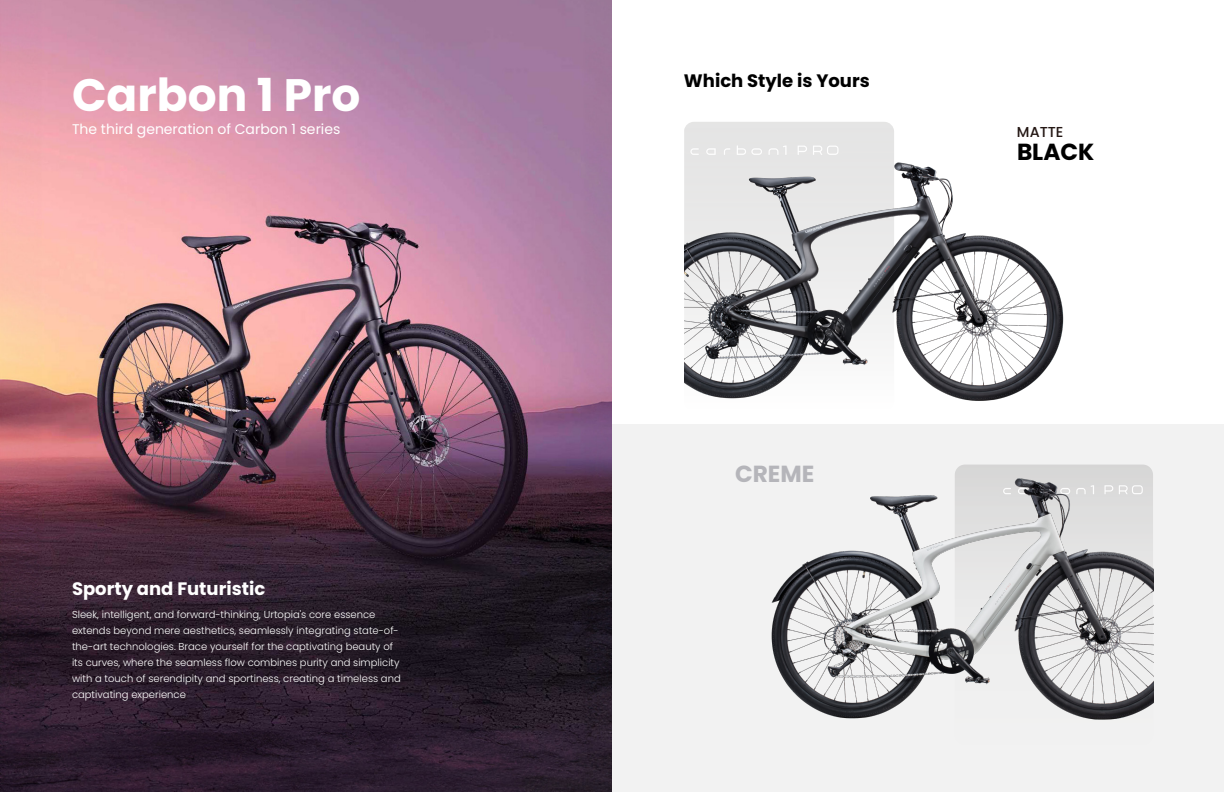
<style>
.page{position:relative;width:1224px;height:792px;background:#fff}
.page>*{position:absolute;margin:0;border:0;box-sizing:border-box;transform-origin:0 0}
.t1{font:700 45.4px "Poppins";color:#fff}
.t2{font:700 23.2px "Poppins";color:#000}
.t3{font:700 23.2px "Poppins";color:#b5b5ba}
.t4{font:700 18px "Poppins";color:#fff}
.t5{font:700 18px "Poppins";color:#000}
.t6{font:500 14.4px "Poppins";color:#241714}
.t7{font:14px "Poppins";color:#fff}
.t8{font:300 10px/16px "Poppins";color:#fff}
</style>
<div class="page">
<div style="left:612px;top:424px;width:612px;height:368px;background:#f2f2f2"></div>
<img style="left:0;top:0;width:612px;height:792px">
<img style="left:771px;top:464px;width:382px;height:256px">
<img style="left:684px;top:137px;width:380px;height:264px">
<p class="t1" style="left:72px;top:69px;width:290px">Carbon 1 Pro</p>
<p class="t7" style="left:72px;top:121px;width:270px">The third generation of Carbon 1 series</p>
<p class="t4" style="left:72px;top:578px;width:195px">Sporty and Futuristic</p>
<p class="t8" style="left:72px;top:606px;width:330px">Sleek, intelligent, and forward-thinking, Urtopia's core essence extends beyond mere aesthetics, seamlessly integrating state-of&shy;the-art technologies. Brace yourself for the captivating beauty of its curves, where the seamless flow combines purity and simplicity with a touch of serendipity and sportiness, creating a timeless and captivating experience</p>
<p class="t5" style="left:684px;top:71px;width:187px">Which Style is Yours</p>
<h2 class="t3" style="left:735px;top:460px;width:81px">CREME</h2>
<h3 class="t6" style="left:1017px;top:124px;width:48px">MATTE</h3>
<h2 class="t2" style="left:1017px;top:139px;width:79px">BLACK</h2>
</div>
